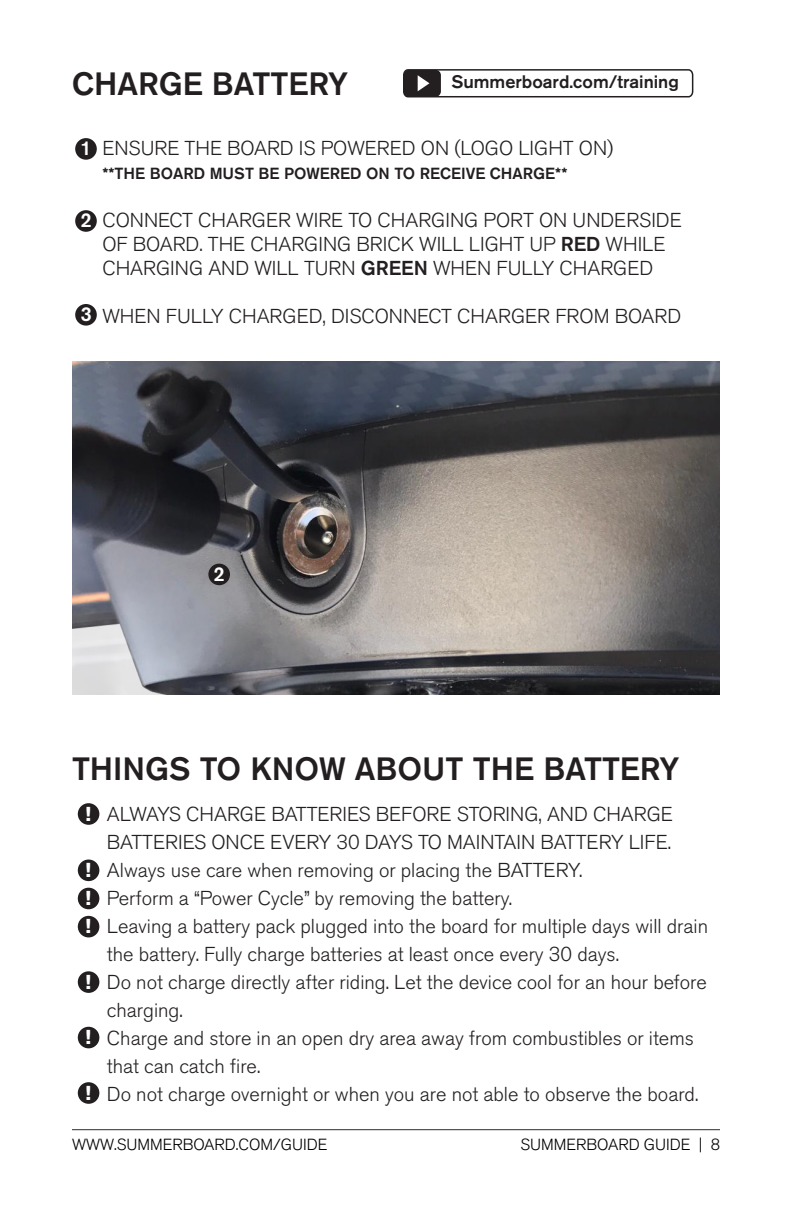
<style>
.page{position:relative;width:792px;height:1224px;background:#fff}
.page>*{position:absolute;margin:0;border:0;box-sizing:border-box;transform-origin:0 0}
.t1{font:500 32px "Akzidenz Grotesk BQ";color:#231f20}
.t2{font:300 20px/28px "Akzidenz Grotesk BQ";color:#231f20}
.t3{font:800 20px "Akzidenz Grotesk BQ";color:#fff}
.t4{font:500 20px "Akzidenz Grotesk BQ";color:#fff}
.t5{font:500 18px "Akzidenz Grotesk BQ";color:#231f20}
.t6{font:300 16px "Akzidenz Grotesk BQ";color:#000}
.t7{font:500 16px "Akzidenz Grotesk BQ";color:#231f20}
.s1{font-weight:500}
</style>
<div class="page">
<img style="left:72px;top:361px;width:648px;height:333px">
<hr style="left:72px;top:1129px;width:648px;height:1px;background:#2d2b2b">
<div style="left:75px;top:138px;width:22px;height:22px;background:#231f20;border-radius:50%"></div>
<div style="left:75px;top:210px;width:22px;height:22px;background:#231f20;border-radius:50%"></div>
<div style="left:75px;top:304px;width:22px;height:22px;background:#231f20;border-radius:50%"></div>
<div style="left:208px;top:564px;width:22px;height:21px;background:#231f20;border-radius:50%"></div>
<div style="left:78px;top:971px;width:21px;height:22px;background:#231f20;border-radius:50%"></div>
<div style="left:78px;top:1027px;width:21px;height:21px;background:#231f20;border-radius:50%"></div>
<div style="left:78px;top:916px;width:21px;height:21px;background:#231f20;border-radius:50%"></div>
<div style="left:78px;top:803px;width:21px;height:22px;background:#231f20;border-radius:50%"></div>
<div style="left:78px;top:860px;width:21px;height:21px;background:#231f20;border-radius:50%"></div>
<div style="left:78px;top:888px;width:21px;height:21px;background:#231f20;border-radius:50%"></div>
<div style="left:78px;top:1082px;width:21px;height:22px;background:#231f20;border-radius:50%"></div>
<svg style="left:403px;top:69px;width:291px;height:29px"></svg>
<p class="t1" style="left:72px;top:64px;width:278px">CHARGE BATTERY</p>
<p class="t5" style="left:451px;top:71px;width:229px">Summerboard.com/training</p>
<p class="t4" style="left:80px;top:136px;width:13px">1</p>
<p class="t4" style="left:80px;top:208px;width:13px">2</p>
<p class="t4" style="left:80px;top:302px;width:13px">3</p>
<p class="t2" style="left:102px;top:135px;width:513px">ENSURE THE BOARD IS POWERED ON (LOGO LIGHT ON)</p>
<p class="t7" style="left:102px;top:164px;width:467px">**THE BOARD MUST BE POWERED ON TO RECEIVE CHARGE**</p>
<p class="t2" style="left:102px;top:209px;width:581px;line-height:24px">CONNECT CHARGER WIRE TO CHARGING PORT ON UNDERSIDE<br>OF BOARD. THE CHARGING BRICK WILL LIGHT UP <span class="s1">RED</span> WHILE<br>CHARGING AND WILL TURN <span class="s1">GREEN</span> WHEN FULLY CHARGED</p>
<p class="t2" style="left:102px;top:303px;width:580px">WHEN FULLY CHARGED, DISCONNECT CHARGER FROM BOARD</p>
<p class="t4" style="left:214px;top:561px;width:13px">2</p>
<p class="t1" style="left:72px;top:749px;width:609px">THINGS TO KNOW ABOUT THE BATTERY</p>
<p class="t2" style="left:107px;top:800px;width:568px">ALWAYS CHARGE BATTERIES BEFORE STORING, AND CHARGE<br>BATTERIES ONCE EVERY 30 DAYS TO MAINTAIN BATTERY LIFE.</p>
<p class="t2" style="left:107px;top:856px;width:477px">Always use care when removing or placing the BATTERY.</p>
<p class="t2" style="left:107px;top:884px;width:407px">Perform a “Power Cycle” by removing the battery.</p>
<p class="t2" style="left:107px;top:912px;width:603px">Leaving a battery pack plugged into the board for multiple days will drain the battery. Fully charge batteries at least once every 30 days.</p>
<p class="t2" style="left:107px;top:968px;width:601px">Do not charge directly after riding. Let the device cool for an hour before charging.</p>
<p class="t2" style="left:107px;top:1024px;width:589px">Charge and store in an open dry area away from combustibles or items that can catch fire.</p>
<p class="t2" style="left:107px;top:1080px;width:593px">Do not charge overnight or when you are not able to observe the board.</p>
<p class="t3" style="left:85px;top:802px;width:7px">!</p>
<p class="t3" style="left:85px;top:858px;width:7px">!</p>
<p class="t3" style="left:85px;top:886px;width:7px">!</p>
<p class="t3" style="left:85px;top:915px;width:7px">!</p>
<p class="t3" style="left:85px;top:970px;width:7px">!</p>
<p class="t3" style="left:85px;top:1026px;width:7px">!</p>
<p class="t3" style="left:85px;top:1081px;width:7px">!</p>
<p class="t6" style="left:72px;top:1135px;width:257px">WWW.SUMMERBOARD.COM/GUIDE</p>
<p class="t6" style="left:521px;top:1135px;width:201px">SUMMERBOARD GUIDE | 8</p>
</div>
